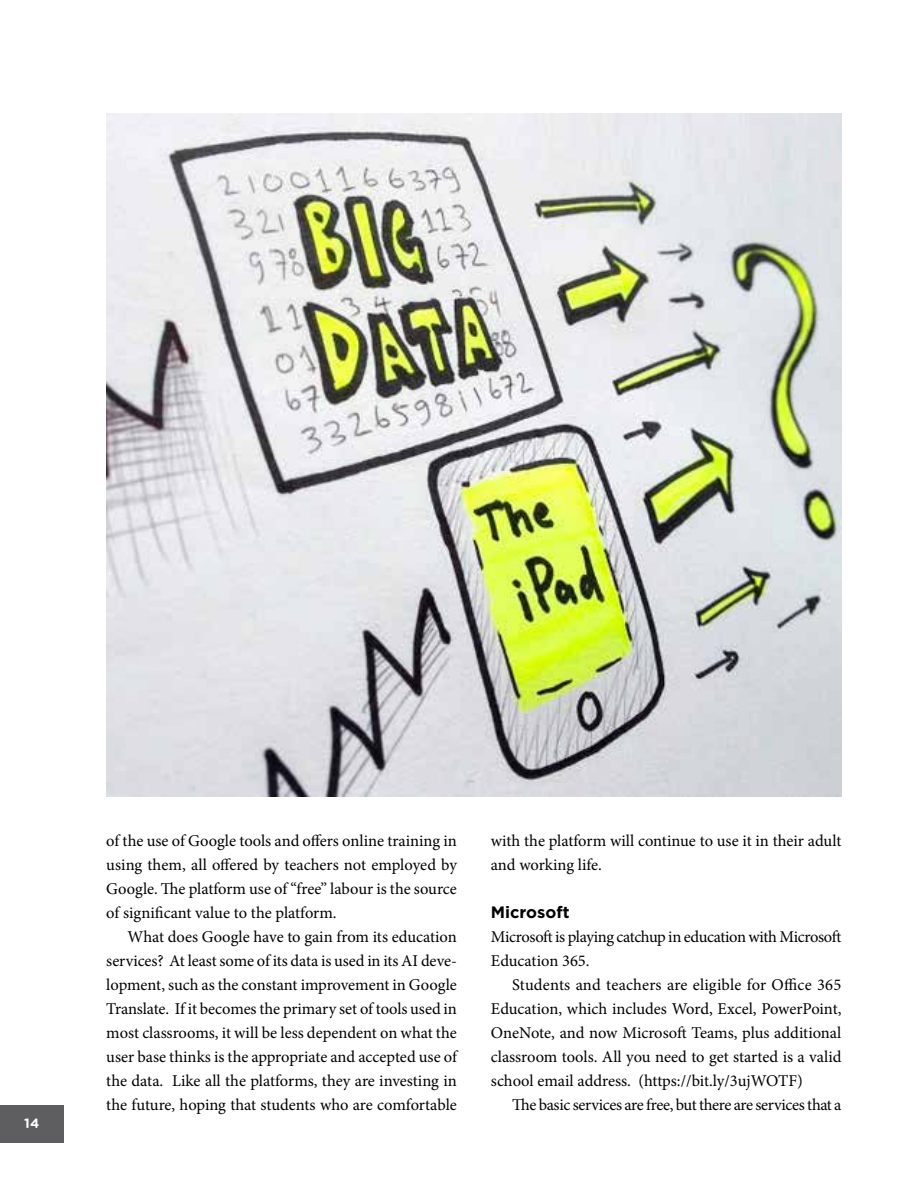
<style>
.page{position:relative;width:918px;height:1188px;background:#fff}
.page>*{position:absolute;margin:0;border:0;box-sizing:border-box;transform-origin:0 0}
.t1{font:16.5px/24px "Minion Pro";letter-spacing:-.01em;color:#000;text-align:justify}
.t2{font:700 16.5px "Gotham";color:#000}
.t3{font:700 13.5px "Gotham Rounded";color:#fff}
</style>
<div class="page">
<div style="left:0;top:1105px;width:64px;height:38px;background:#5e5e61"></div>
<img style="left:106px;top:114px;width:735px;height:682px">
<p class="t3" style="left:24px;top:1114px;width:17px">14</p>
<p class="t1" style="left:106px;top:829px;width:352px">of the use of Google tools and offers online training in using them, all offered by teachers not employed by Google. The platform use of “free” labour is the source of significant value to the platform.</p>
<p class="t1" style="left:106px;top:925px;width:352px;text-indent:21px">What does Google have to gain from its education services? At least some of its data is used in its AI deve&shy;lopment, such as the constant improvement in Google Translate. If it becomes the primary set of tools used in most classrooms, it will be less dependent on what the user base thinks is the appropriate and accepted use of the data. Like all the platforms, they are investing in the future, hoping that students who are comfortable</p>
<p class="t1" style="left:491px;top:829px;width:352px">with the platform will continue to use it in their adult and working life.</p>
<p class="t2" style="left:491px;top:903px;width:80px">Microsoft</p>
<p class="t1" style="left:491px;top:925px;width:352px">Microsoft is playing catchup in education with Microsoft<br>Education 365.</p>
<p class="t1" style="left:491px;top:973px;width:352px;text-indent:21px">Students and teachers are eligible for Office 365<br>Education, which includes Word, Excel, PowerPoint, OneNote, and now Microsoft Teams, plus additional classroom tools. All you need to get started is a valid school email address. (https://bit.ly/3ujWOTF)</p>
<p class="t1" style="left:512px;top:1093px;width:331px">The basic services are free, but there are services that a</p>
</div>
